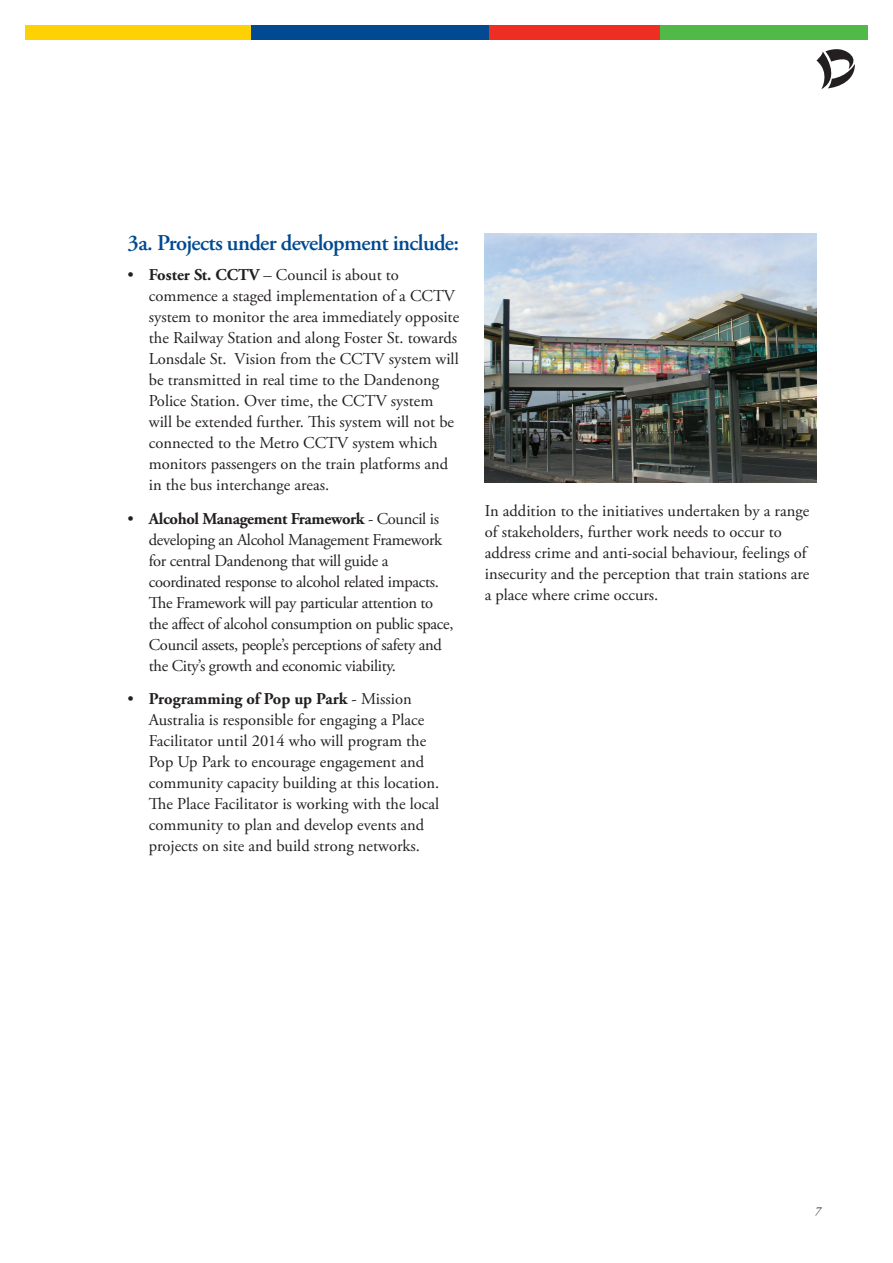
<style>
.page{position:relative;width:893px;height:1263px;background:#fff}
.page>*{position:absolute;margin:0;border:0;box-sizing:border-box;transform-origin:0 0}
.t1{font:600 22.5px "Adobe Garamond Pro";letter-spacing:-.03em;color:#014a91}
.t2{font:16.5px/21px "Adobe Garamond Pro";color:#231f20}
.t3{font:16.5px/21px "Adobe Garamond Pro";letter-spacing:-.02em;color:#231f20}
.t4{font:italic 12px "Adobe Garamond Pro";color:#231f20}
.s1{font-weight:700}
</style>
<div class="page">
<svg style="left:816px;top:49px;width:39px;height:40px"></svg>
<div style="left:659px;top:26px;width:208px;height:14px;background:#51b948"></div>
<div style="left:26px;top:26px;width:226px;height:14px;background:#fed105"></div>
<div style="left:252px;top:26px;width:237px;height:14px;background:#014a91"></div>
<div style="left:489px;top:26px;width:170px;height:14px;background:#ee2e22"></div>
<img style="left:485px;top:234px;width:331px;height:249px">
<h1 class="t1" style="left:128px;top:230px;width:333px">3a. Projects under development include:</h1>
<p class="t2" style="left:149px;top:265px;width:312px;text-indent:-21px">• <span class="s1">Foster St. CCTV</span> – Council is about to commence a staged implementation of a CCTV system to monitor the area immediately opposite the Railway Station and along Foster St. towards Lonsdale St. Vision from the CCTV system will be transmitted in real time to the Dandenong Police Station. Over time, the CCTV system will be extended further. This system will not be connected to the Metro CCTV system which monitors passengers on the train platforms and in the bus interchange areas.</p>
<p class="t3" style="left:149px;top:508px;width:306px;text-indent:-21px">• <span class="s1">Alcohol Management Framework</span> - Council is developing an Alcohol Management Framework for central Dandenong that will guide a coordinated response to alcohol related impacts.<br>The Framework will pay particular attention to the affect of alcohol consumption on public space, Council assets, people’s perceptions of safety and the City’s growth and economic viability.</p>
<p class="t2" style="left:149px;top:689px;width:292px;text-indent:-21px">• <span class="s1">Programming of Pop up Park</span> - Mission Australia is responsible for engaging a Place Facilitator until 2014 who will program the Pop Up Park to encourage engagement and community capacity building at this location.<br>The Place Facilitator is working with the local community to plan and develop events and projects on site and build strong networks.</p>
<p class="t2" style="left:485px;top:501px;width:326px">In addition to the initiatives undertaken by a range of stakeholders, further work needs to occur to address crime and anti-social behaviour, feelings of insecurity and the perception that train stations are a place where crime occurs.</p>
<p class="t4" style="left:815px;top:1203px;width:7px">7</p>
</div>
